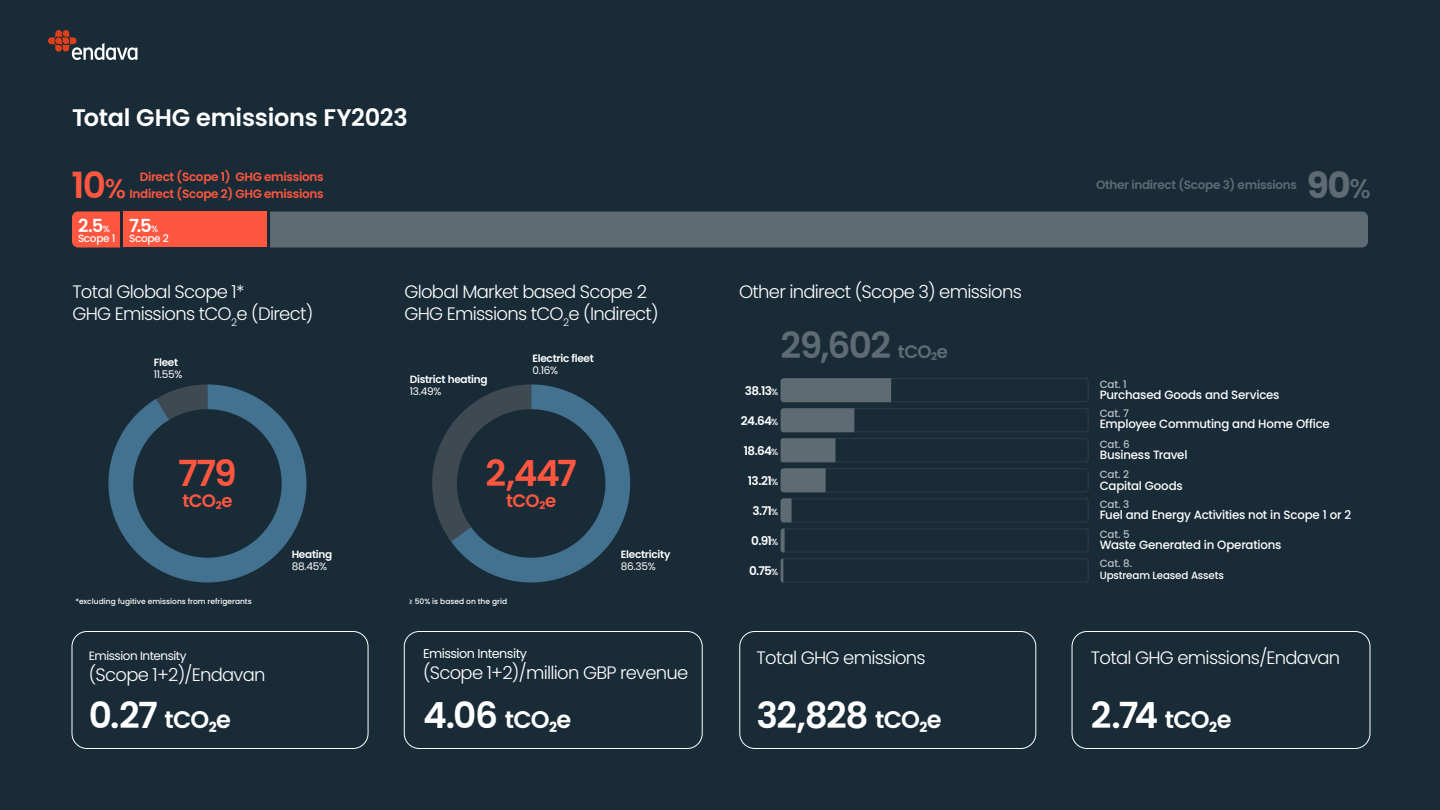
<style>
.page{position:relative;width:1440px;height:810px;background:#fff}
.page>*{position:absolute;margin:0;border:0;box-sizing:border-box;transform-origin:0 0}
.t1{font:600 36px "Poppins";letter-spacing:-.05em;color:#fff}
.t2{font:600 36px "Poppins";color:#5e6b73}
.t3{font:600 36px "Poppins";letter-spacing:-.05em;color:#ff5640}
.t4{font:600 36px "Poppins";color:#ff563f}
.t5{font:700 36px "Poppins";color:#5e6b73}
.t6{font:600 24px "Poppins";letter-spacing:-.01em;color:#fff}
.t7{font:300 18px/21.6px "Poppins";letter-spacing:-.04em;color:#fff}
.t8{font:600 18px "Poppins";letter-spacing:-.035em;color:#ff5640}
.t9{font:600 18px "Poppins";color:#fff}
.t10{font:12.75px "Poppins";letter-spacing:-.04em;color:#fff}
.t11{font:500 12px "Poppins";letter-spacing:-.02em;color:#fff}
.t12{font:600 12px/16.5px "Poppins";letter-spacing:-.025em;color:#ff563f;text-align:right}
.t13{font:600 12px "Poppins";letter-spacing:-.05em;color:#fff}
.t14{font:600 12px "Poppins";letter-spacing:-.025em;color:#5e6b73}
.t15{font:12px "Poppins";letter-spacing:-.04em;color:#fff}
.t16{font:600 10.5px "Poppins";letter-spacing:-.025em;color:#fff}
.t17{font:500 10.5px "Poppins";letter-spacing:-.02em;color:#bac0c3}
.t18{font:500 10.5px "Poppins";letter-spacing:-.02em;color:#fff}
.t19{font:10.5px "Poppins";letter-spacing:-.025em;color:#fff}
.t20{font:500 7.5px "Poppins";color:#fff}
.s1{font-weight:500;font-size:27px}
.s2{font-weight:500;font-size:9px}
.s3{font-size:18px}
.s4{font-weight:700;font-size:10.5px}
.s5{font-size:24px}
</style>
<div class="page">
<div style="left:1px;top:51px;width:1439px;height:759px;background:#192b37"></div>
<svg style="left:781px;top:378px;width:308px;height:24px"></svg>
<svg style="left:781px;top:468px;width:308px;height:24px"></svg>
<svg style="left:781px;top:498px;width:308px;height:24px"></svg>
<svg style="left:781px;top:528px;width:308px;height:24px"></svg>
<svg style="left:781px;top:438px;width:308px;height:24px"></svg>
<svg style="left:781px;top:408px;width:308px;height:24px"></svg>
<svg style="left:781px;top:558px;width:308px;height:24px"></svg>
<div style="left:270px;top:212px;width:1098px;height:36px;background:#5e6b73"></div>
<div style="left:123px;top:212px;width:144px;height:36px;background:#ff563f"></div>
<div style="left:72px;top:212px;width:48px;height:36px;background:#ff563f"></div>
<div style="left:72px;top:631px;width:296px;height:118px;border:1px solid #fff;border-radius:15px"></div>
<div style="left:404px;top:631px;width:299px;height:118px;border:1px solid #fff;border-radius:15px"></div>
<svg style="left:108px;top:384px;width:198px;height:198px"></svg>
<svg style="left:432px;top:384px;width:198px;height:198px"></svg>
<div style="left:739px;top:631px;width:297px;height:118px;border:1px solid #fff;border-radius:15px"></div>
<div style="left:1072px;top:631px;width:298px;height:118px;border:1px solid #fff;border-radius:15px"></div>
<div style="left:0;top:0;width:1440px;height:96px;background:#192b37"></div>
<svg style="left:48px;top:30px;width:89px;height:30px"></svg>
<h2 class="t6" style="left:72px;top:104px;width:337px">Total GHG emissions FY2023</h2>
<p class="t12" style="left:130px;top:169px;width:196px">Direct (Scope 1) GHG emissions<br>Indirect (Scope 2) GHG emissions</p>
<h1 class="t4" style="left:71px;top:165px;width:56px">10<span class="s1">%</span></h1>
<p class="t14" style="left:1096px;top:178px;width:203px">Other indirect (Scope 3) emissions</p>
<h1 class="t5" style="left:1307px;top:165px;width:66px">90<span class="s1">%</span></h1>
<p class="t9" style="left:78px;top:215px;width:33px">2.5<span class="s2">%</span></p>
<p class="t18" style="left:78px;top:232px;width:39px">Scope 1</p>
<p class="t9" style="left:129px;top:215px;width:31px">7.5<span class="s2">%</span></p>
<p class="t18" style="left:129px;top:232px;width:41px">Scope 2</p>
<p class="t7" style="left:72px;top:281px;width:242px">Total Global Scope 1*<br>GHG Emissions tCO<sub>2</sub>e (Direct)</p>
<p class="t7" style="left:404px;top:281px;width:256px">Global Market based Scope 2<br>GHG Emissions tCO<sub>2</sub>e (Indirect)</p>
<p class="t7" style="left:739px;top:281px;width:284px">Other indirect (Scope 3) emissions</p>
<p class="t16" style="left:154px;top:356px;width:26px">Fleet</p>
<p class="t19" style="left:154px;top:368px;width:30px">11.55%</p>
<h1 class="t3" style="left:178px;top:453px;width:60px">779</h1>
<p class="t8" style="left:182px;top:491px;width:52px">tCO<sub>2</sub>e</p>
<p class="t16" style="left:292px;top:548px;width:42px">Heating</p>
<p class="t19" style="left:292px;top:560px;width:37px">88.45%</p>
<p class="t16" style="left:410px;top:373px;width:79px">District heating</p>
<p class="t19" style="left:410px;top:385px;width:33px">13.49%</p>
<p class="t16" style="left:532px;top:352px;width:63px">Electric fleet</p>
<p class="t19" style="left:532px;top:364px;width:27px">0.16%</p>
<h1 class="t3" style="left:486px;top:453px;width:93px">2,447</h1>
<p class="t8" style="left:506px;top:491px;width:52px">tCO<sub>2</sub>e</p>
<p class="t20" style="left:76px;top:597px;width:178px">*excluding fugitive emissions from refrigerants</p>
<p class="t20" style="left:409px;top:597px;width:100px">≥ 50% is based on the grid</p>
<p class="t16" style="left:621px;top:548px;width:51px">Electricity</p>
<p class="t19" style="left:621px;top:560px;width:36px">86.35%</p>
<h1 class="t2" style="left:781px;top:325px;width:169px">29,602 <span class="s3">tCO</span><span class="s4">2</span><span class="s3">e</span></h1>
<p class="t13" style="left:745px;top:384px;width:35px">38.13<span class="s2">%</span></p>
<p class="t13" style="left:741px;top:414px;width:39px">24.64<span class="s2">%</span></p>
<p class="t13" style="left:744px;top:444px;width:36px">18.64<span class="s2">%</span></p>
<p class="t13" style="left:748px;top:474px;width:32px">13.21<span class="s2">%</span></p>
<p class="t13" style="left:752px;top:504px;width:28px">3.71<span class="s2">%</span></p>
<p class="t13" style="left:751px;top:534px;width:29px">0.91<span class="s2">%</span></p>
<p class="t13" style="left:749px;top:564px;width:31px">0.75<span class="s2">%</span></p>
<p class="t17" style="left:1100px;top:378px;width:29px">Cat. 1</p>
<p class="t11" style="left:1100px;top:388px;width:181px">Purchased Goods and Services</p>
<p class="t17" style="left:1100px;top:407px;width:31px">Cat. 7</p>
<p class="t11" style="left:1100px;top:417px;width:232px">Employee Commuting and Home Office</p>
<p class="t17" style="left:1100px;top:438px;width:32px">Cat. 6</p>
<p class="t11" style="left:1100px;top:448px;width:89px">Business Travel</p>
<p class="t17" style="left:1100px;top:469px;width:31px">Cat. 2</p>
<p class="t11" style="left:1100px;top:478px;width:84px">Capital Goods</p>
<p class="t17" style="left:1100px;top:498px;width:31px">Cat. 3</p>
<p class="t11" style="left:1100px;top:508px;width:253px">Fuel and Energy Activities not in Scope 1 or 2</p>
<p class="t17" style="left:1100px;top:528px;width:32px">Cat. 5</p>
<p class="t11" style="left:1100px;top:538px;width:183px">Waste Generated in Operations</p>
<p class="t17" style="left:1100px;top:558px;width:34px">Cat. 8.</p>
<p class="t18" style="left:1100px;top:569px;width:126px">Upstream Leased Assets</p>
<p class="t15" style="left:89px;top:649px;width:99px">Emission Intensity</p>
<p class="t7" style="left:89px;top:664px;width:178px">(Scope 1+2)/Endavan</p>
<p class="t10" style="left:423px;top:647px;width:105px">Emission Intensity</p>
<p class="t7" style="left:423px;top:662px;width:267px">(Scope 1+2)/million GBP revenue</p>
<h1 class="t1" style="left:89px;top:695px;width:144px">0.27 <span class="s5">tCO</span><sub>2</sub><span class="s5">e</span></h1>
<h1 class="t1" style="left:423px;top:695px;width:150px">4.06 <span class="s5">tCO</span><sub>2</sub><span class="s5">e</span></h1>
<p class="t7" style="left:757px;top:647px;width:171px">Total GHG emissions</p>
<p class="t7" style="left:1091px;top:647px;width:251px">Total GHG emissions/Endavan</p>
<h1 class="t1" style="left:757px;top:695px;width:187px">32,828 <span class="s5">tCO</span><sub>2</sub><span class="s5">e</span></h1>
<h1 class="t1" style="left:1091px;top:695px;width:142px">2.74 <span class="s5">tCO</span><sub>2</sub><span class="s5">e</span></h1>
</div>
